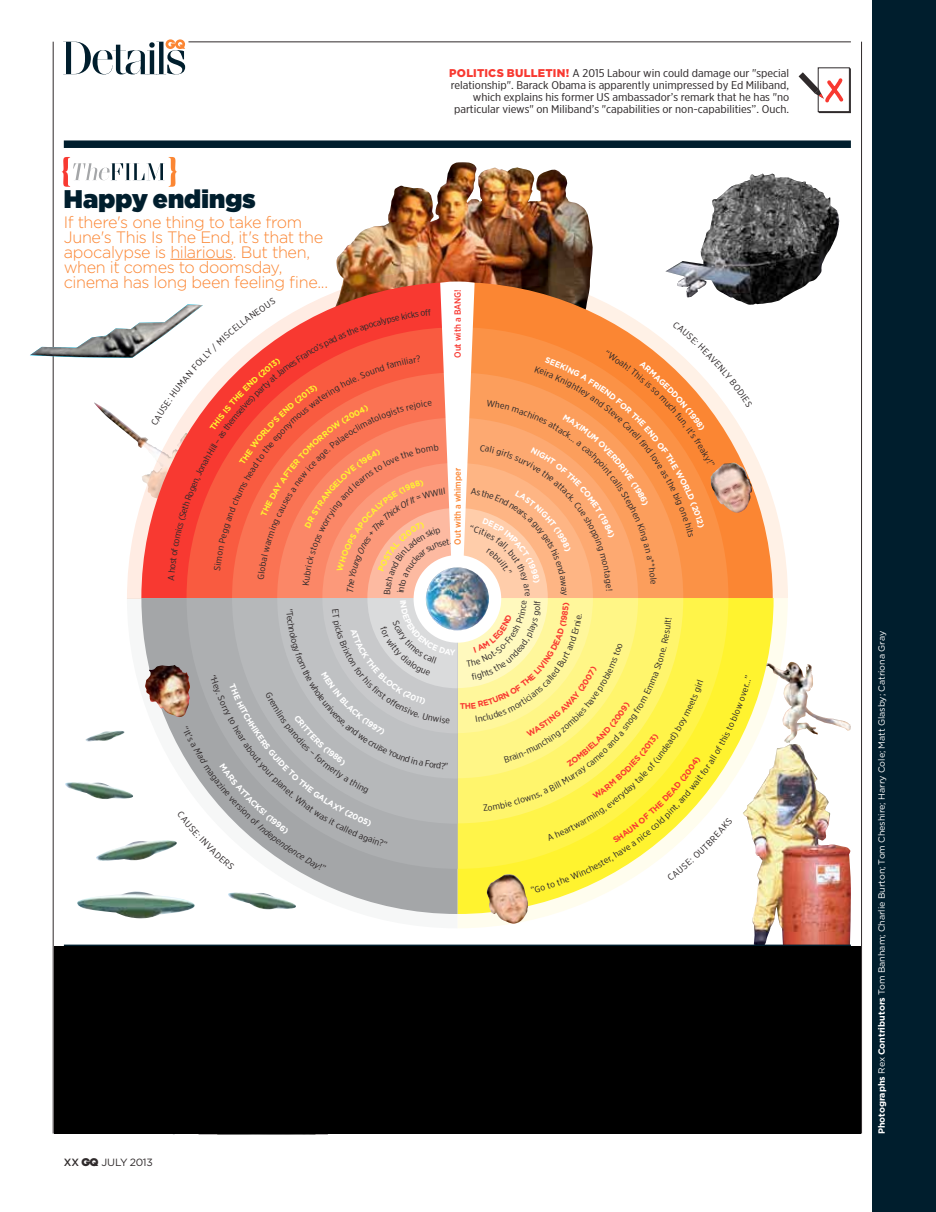
<style>
.page{position:relative;width:936px;height:1212px;background:#fff}
.page>*{position:absolute;margin:0;border:0;box-sizing:border-box;transform-origin:0 0}
.t1{font:900 25.5px "Gotham";letter-spacing:.005em;color:#001e2d}
.t2{font:300 16.5px/15px "Gotham";letter-spacing:-.025em;color:#fb8633}
.t3{font:11.25px/12px "Gotham X Narrow";color:#2f2a2b;text-align:right;scale:1.2 1}
.t4{font:10.5px "Gotham";letter-spacing:-.03em;color:#2f2a2b}
.t5{font:9px "Gotham";letter-spacing:-.005em;color:#fff}
.t6{font:500 9px "Gotham Narrow";letter-spacing:-.01em;color:#fb8633}
.t7{font:500 9px "Gotham Narrow";letter-spacing:-.01em;color:#f83931}
.s1{font-weight:500}
.s2{font-family:"GQ Numbers";font-size:15px}
.s3{font-family:"Gotham";font-weight:900;color:#f83931}
.s4{font-weight:700}
</style>
<div class="page">
<img style="left:753px;top:744px;width:97px;height:200px">
<img style="left:336px;top:163px;width:256px;height:106px">
<img style="left:458px;top:598px;width:329px;height:330px">
<div style="left:872px;top:0;width:63px;height:1212px;background:#001e2d"></div>
<svg style="left:457px;top:268px;width:330px;height:330px"></svg>
<svg style="left:752px;top:305px;width:20px;height:293px"></svg>
<svg style="left:457px;top:598px;width:316px;height:316px"></svg>
<svg style="left:337px;top:269px;width:120px;height:12px"></svg>
<svg style="left:341px;top:892px;width:116px;height:22px;fill:#a4a6a8"></svg>
<img style="left:77px;top:892px;width:118px;height:26px">
<img style="left:228px;top:892px;width:68px;height:18px">
<img style="left:665px;top:173px;width:174px;height:132px">
<hr style="left:861px;top:42px;width:1px;height:1091px;background:#2f2a2b">
<hr style="left:53px;top:42px;width:1px;height:1091px;background:#2f2a2b">
<div style="left:64px;top:140px;width:786px;height:8px;background:#001e2d"></div>
<svg style="left:63px;top:39px;width:122px;height:35px"></svg>
<hr style="left:188px;top:42px;width:662px;height:1px;background:#2f2a2b">
<hr style="left:170px;top:259px;width:63px;height:1px;background:#fb8633">
<svg style="left:61px;top:157px;width:116px;height:30px"></svg>
<div style="left:64px;top:944px;width:786px;height:14px;background:#001e2d"></div>
<img style="left:766px;top:662px;width:51px;height:81px">
<img style="left:486px;top:892px;width:42px;height:32px">
<hr style="left:198px;top:1133px;width:130px;height:1px;background:#2f2a2b">
<svg style="left:798px;top:68px;width:52px;height:46px"></svg>
<div style="left:54px;top:946px;width:806px;height:187px;background:#000"></div>
<svg style="left:30px;top:281px;width:722px;height:611px"></svg>
<h1 class="t1" style="left:64px;top:181px;width:193px">Happy endings</h1>
<h2 class="t2" style="left:64px;top:214px;width:266px">If there's one thing to take from June's This Is The End, it's that the apocalypse is hilarious. But then, when it comes to doomsday, cinema has long been feeling fine...</h2>
<p class="t4" style="left:64px;top:1155px;width:90px"><span class="s1">xx</span> <span class="s2">G</span> july 2013</p>
<p class="t3" style="left:449px;top:67px;width:285px"><span class="s3">POLITICS BULLETIN!</span> A 2015 Labour win could damage our "special relationship". Barack Obama is apparently unimpressed by Ed Miliband, which explains his former US ambassador’s remark that he has "no particular views" on Miliband’s "capabilities or non-capabilities”. Ouch.</p>
<p class="t7" style="left:452px;top:358px;width:70px;rotate:-90deg">Out with a BANG!</p>
<p class="t6" style="left:452px;top:544px;width:78px;rotate:-90deg">Out with a whimper</p>
<p class="t5" style="left:875px;top:1134px;width:505px;rotate:-90deg"><span class="s4">Photographs</span> Rex <span class="s4">Contributors</span> Tom Banham; Charlie Burton; Tom Cheshire; Harry Cole; Matt Glasby; Catriona Gray</p>
</div>
